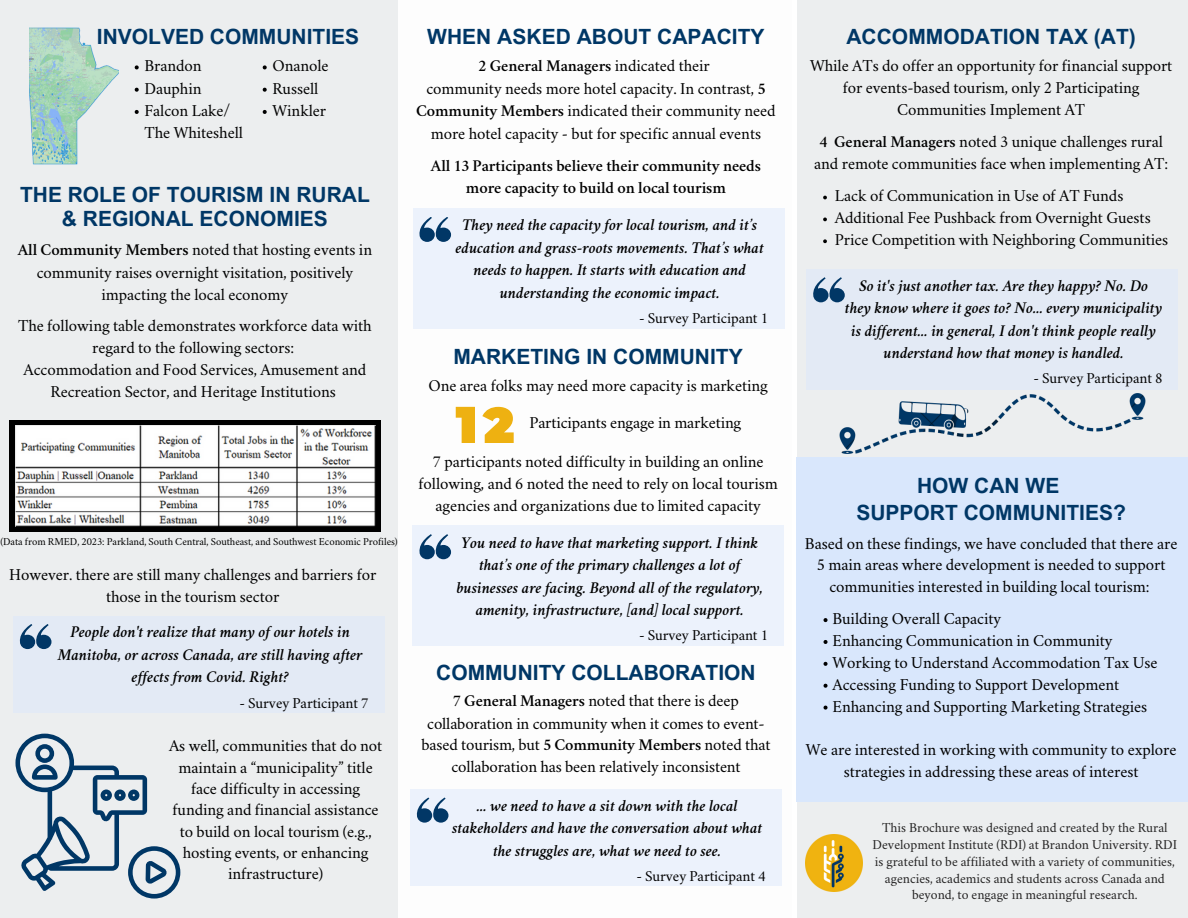
<style>
.page{position:relative;width:1188px;height:918px;background:#fff}
.page>*{position:absolute;margin:0;border:0;box-sizing:border-box;transform-origin:0 0}
.t1{font:700 21px/24.8px "Arial MT Pro";color:#003766;text-align:center}
.t2{font:700 21px "Arial MT Pro";color:#013766}
.t3{font:16.5px/21.9px "Crimson";letter-spacing:-.005em;color:#000;text-align:center}
.t4{font:italic 600 16.5px/22.5px "Crimson";letter-spacing:-.005em;color:#000;text-align:center}
.t5{font:600 16.5px/22.5px "Crimson";letter-spacing:-.005em;color:#000;text-align:center}
.t6{font:15px "Crimson";letter-spacing:-.005em;color:#000}
.t7{font:13.5px/16.8px "Crimson";color:#242323;text-align:center}
.t8{font:10.5px "Crimson";letter-spacing:-.005em;color:#000}
.s1{font-weight:600}
</style>
<div class="page">
<div style="left:0;top:0;width:398px;height:918px;background:#eceeef"></div>
<div style="left:797px;top:0;width:391px;height:918px;background:#eceeef"></div>
<div style="left:796px;top:457px;width:392px;height:345px;background:#d9e7fc"></div>
<img style="left:805px;top:835px;width:58px;height:56px">
<div style="left:9px;top:420px;width:372px;height:112px;background:#000"></div>
<img style="left:15px;top:426px;width:360px;height:101px">
<svg style="left:456px;top:407px;width:19px;height:36px"></svg>
<svg style="left:482px;top:407px;width:32px;height:36px"></svg>
<div style="left:413px;top:208px;width:371px;height:121px;background:#ecf2fc"></div>
<svg style="left:419px;top:217px;width:32px;height:25px"></svg>
<div style="left:413px;top:526px;width:371px;height:120px;background:#ecf2fc"></div>
<svg style="left:419px;top:535px;width:32px;height:24px"></svg>
<div style="left:410px;top:789px;width:372px;height:97px;background:#ecf2fc"></div>
<svg style="left:416px;top:798px;width:32px;height:25px"></svg>
<div style="left:13px;top:616px;width:372px;height:97px;background:#e3eaf5"></div>
<svg style="left:19px;top:624px;width:32px;height:25px"></svg>
<div style="left:807px;top:269px;width:371px;height:121px;background:#e3eaf5"></div>
<svg style="left:813px;top:278px;width:32px;height:24px"></svg>
<img style="left:839px;top:394px;width:306px;height:59px">
<svg style="left:15px;top:734px;width:165px;height:165px"></svg>
<svg style="left:823px;top:196px;width:4px;height:3px"></svg>
<svg style="left:823px;top:218px;width:4px;height:3px"></svg>
<svg style="left:823px;top:239px;width:4px;height:4px"></svg>
<svg style="left:824px;top:618px;width:4px;height:4px"></svg>
<svg style="left:824px;top:640px;width:4px;height:4px"></svg>
<svg style="left:824px;top:662px;width:4px;height:4px"></svg>
<svg style="left:824px;top:684px;width:4px;height:4px"></svg>
<svg style="left:824px;top:706px;width:4px;height:4px"></svg>
<img style="left:30px;top:28px;width:89px;height:136px">
<svg style="left:135px;top:65px;width:4px;height:4px"></svg>
<svg style="left:135px;top:88px;width:4px;height:4px"></svg>
<svg style="left:135px;top:110px;width:4px;height:4px"></svg>
<svg style="left:263px;top:65px;width:4px;height:4px"></svg>
<svg style="left:263px;top:88px;width:4px;height:4px"></svg>
<svg style="left:263px;top:110px;width:4px;height:4px"></svg>
<p class="t2" style="left:97px;top:28px;width:264px">INVOLVED COMMUNITIES</p>
<p class="t3" style="left:145px;top:57px;width:59px">Brandon</p>
<h3 class="t3" style="left:145px;top:79px;width:58px">Dauphin</h3>
<p class="t3" style="left:145px;top:101px;width:100px;text-align:left">Falcon Lake/<br>The Whiteshell</p>
<h2 class="t3" style="left:273px;top:57px;width:58px">Onanole</h2>
<h3 class="t3" style="left:273px;top:79px;width:47px">Russell</h3>
<p class="t3" style="left:273px;top:101px;width:55px">Winkler</p>
<h3 class="t1" style="left:20px;top:184px;width:351px">THE ROLE OF TOURISM IN RURAL &amp; REGIONAL ECONOMIES</h3>
<h3 class="t3" style="left:18px;top:240px;width:356px"><span class="s1">All Community Members</span> noted that hosting events in community raises overnight visitation, positively impacting the local economy</h3>
<p class="t3" style="left:18px;top:317px;width:355px">The following table demonstrates workforce data with regard to the following sectors:<br>Accommodation and Food Services, Amusement and Recreation Sector, and Heritage Institutions</p>
<h2 class="t8" style="left:1px;top:538px;width:399px">(Data from RMED, 2023: Parkland, South Central, Southeast, and Southwest Economic Profiles)</h2>
<p class="t3" style="left:9px;top:566px;width:369px">However. there are still many challenges and barriers for those in the tourism sector</p>
<h3 class="t4" style="left:58px;top:622px;width:306px">People don't realize that many of our hotels in<br>Manitoba, or across Canada, are still having after effects from Covid. Right?</h3>
<p class="t6" style="left:239px;top:697px;width:131px">- Survey Participant 7</p>
<h2 class="t3" style="left:169px;top:737px;width:215px;line-height:21.3px">As well, communities that do not maintain a “municipality” title face difficulty in accessing funding and financial assistance to build on local tourism (e.g., hosting events, or enhancing infrastructure)</h2>
<p class="t1" style="left:427px;top:27px;width:339px">WHEN ASKED ABOUT CAPACITY</p>
<p class="t3" style="left:416px;top:56px;width:361px;line-height:22.5px"><span class="s1">2 General Managers</span> indicated their<br>community needs more hotel capacity. In contrast, <span class="s1">5<br>Community Members</span> indicated their community need more hotel capacity - but for specific annual events</p>
<p class="t5" style="left:431px;top:156px;width:332px">All 13 Participants believe their community needs more capacity to build on local tourism</p>
<p class="t4" style="left:456px;top:215px;width:310px">They need the capacity for local tourism, and it’s education and grass-roots movements. That’s what needs to happen. It starts with education and understanding the economic impact.</p>
<p class="t6" style="left:639px;top:312px;width:131px">- Survey Participant 1</p>
<p class="t1" style="left:453px;top:347px;width:291px">MARKETING IN COMMUNITY</p>
<p class="t3" style="left:428px;top:376px;width:341px">One area folks may need more capacity is marketing</p>
<p class="t3" style="left:529px;top:414px;width:213px">Participants engage in marketing</p>
<p class="t3" style="left:419px;top:452px;width:361px">7 participants noted difficulty in building an online following, and 6 noted the need to rely on local tourism agencies and organizations due to limited capacity</p>
<p class="t4" style="left:456px;top:533px;width:308px">You need to have that marketing support. I think that’s one of the primary challenges a lot of businesses are facing. Beyond all of the regulatory, amenity, infrastructure, [and] local support.</p>
<p class="t6" style="left:639px;top:629px;width:131px">- Survey Participant 1</p>
<p class="t1" style="left:436px;top:663px;width:321px">COMMUNITY COLLABORATION</p>
<p class="t3" style="left:421px;top:691px;width:351px"><span class="s1">7 General Managers</span> noted that there is deep collaboration in community when it comes to event&shy;based tourism, but <span class="s1">5 Community Members</span> noted that collaboration has been relatively inconsistent</p>
<h1 class="t4" style="left:452px;top:796px;width:312px">... we need to have a sit down with the local stakeholders and have the conversation about what the struggles are, what we need to see.</h1>
<h3 class="t6" style="left:636px;top:870px;width:131px">- Survey Participant 4</h3>
<p class="t1" style="left:847px;top:27px;width:291px">ACCOMMODATION TAX (AT)</p>
<p class="t3" style="left:810px;top:57px;width:364px">While ATs do offer an opportunity for financial support for events-based tourism, only 2 Participating<br>Communities Implement AT</p>
<p class="t3" style="left:814px;top:132px;width:355px;line-height:22.5px"><span class="s1">4 General Managers</span> noted 3 unique challenges rural and remote communities face when implementing AT:</p>
<p class="t3" style="left:835px;top:187px;width:335px;text-align:left">Lack of Communication in Use of AT Funds<br>Additional Fee Pushback from Overnight Guests<br>Price Competition with Neighboring Communities</p>
<p class="t4" style="left:845px;top:276px;width:319px">So it's just another tax. Are they happy? No. Do they know where it goes to? No... every municipality is different... in general, I don't think people really understand how that money is handled.</p>
<h3 class="t6" style="left:1033px;top:372px;width:131px">- Survey Participant 8</h3>
<p class="t1" style="left:856px;top:474px;width:271px;line-height:27.3px">HOW CAN WE<br>SUPPORT COMMUNITIES?</p>
<p class="t3" style="left:805px;top:534px;width:374px">Based on these findings, we have concluded that there are<br>5 main areas where development is needed to support communities interested in building local tourism:</p>
<p class="t3" style="left:832px;top:609px;width:327px;text-align:left">Building Overall Capacity<br>Enhancing Communication in Community Working to Understand Accommodation Tax Use Accessing Funding to Support Development Enhancing and Supporting Marketing Strategies</p>
<p class="t3" style="left:806px;top:741px;width:372px">We are interested in working with community to explore strategies in addressing these areas of interest</p>
<p class="t7" style="left:873px;top:820px;width:306px">This Brochure was designed and created by the Rural Development Institute (RDI) at Brandon University. RDI is grateful to be affiliated with a variety of communities, agencies, academics and students across Canada and beyond, to engage in meaningful research.</p>
</div>
